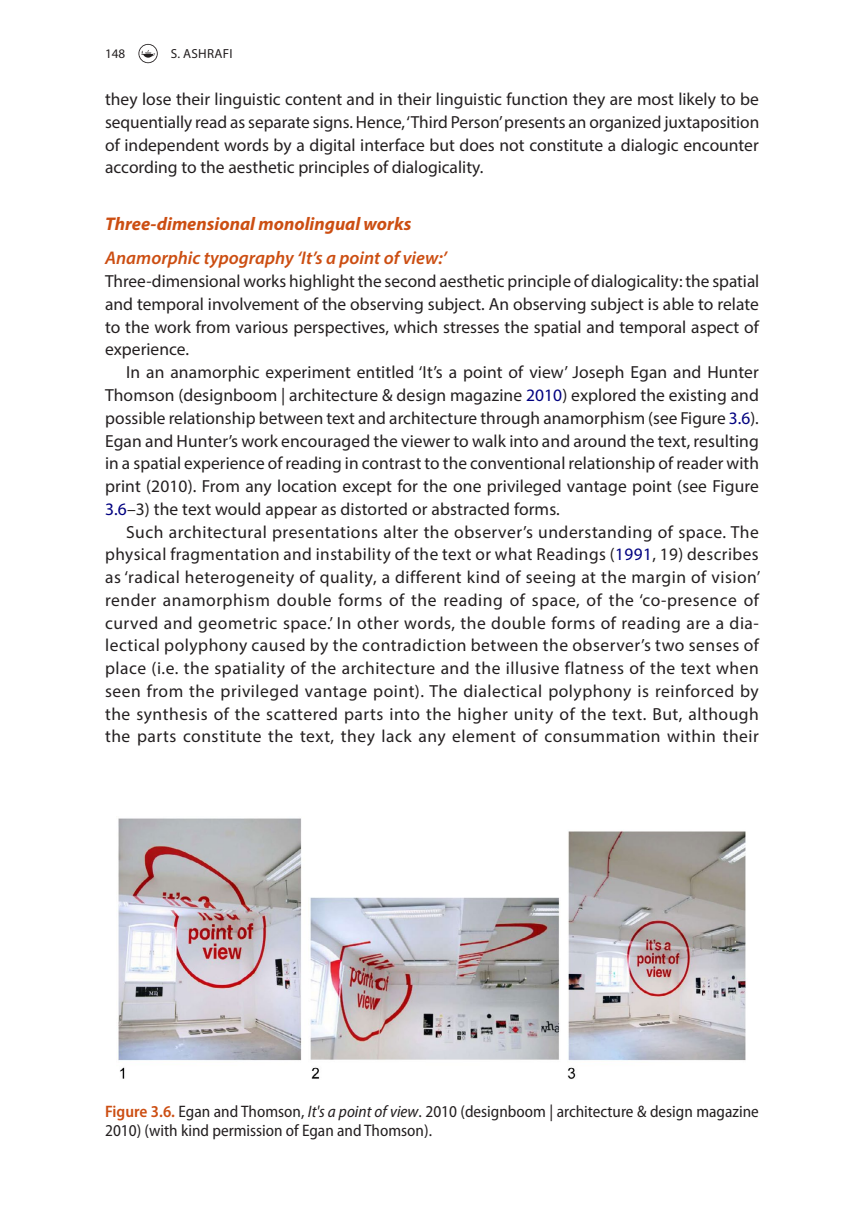
<style>
.page{position:relative;width:864px;height:1231px;background:#fff}
.page>*{position:absolute;margin:0;border:0;box-sizing:border-box;transform-origin:0 0}
.t1{font:italic 600 18.38px "Myriad Pro";color:#cc4e12}
.t2{font:italic 700 18.38px "Myriad Pro";color:#cc4e12}
.t3{font:17.5px/22.8px "Myriad Pro";color:#231f20;text-align:justify}
.t4{font:semi-condensed 16.62px/19.2px "Myriad Pro";color:#231f20}
.t5{font:13.12px "Myriad Pro";letter-spacing:.01em;color:#231f20}
.s1{color:#000080}
.s2{font-weight:600;color:#cc4e12}
.s3{font-style:italic}
</style>
<div class="page">
<svg style="left:138px;top:44px;width:20px;height:19px"></svg>
<img style="left:118px;top:818px;width:628px;height:261px">
<p class="t5" style="left:105px;top:45px;width:22px">148</p>
<p class="t5" style="left:171px;top:45px;width:51px">S. Ash rafi</p>
<p class="t3" style="left:105px;top:87px;width:655px">they lose their linguistic content and in their linguistic function they are most likely to be sequentially read as separate signs. Hence, ‘Third Person’ presents an organized juxtaposition of independent words by a digital interface but does not constitute a dialogic encounter according to the aesthetic principles of dialogicality.</p>
<p class="t2" style="left:105px;top:212px;width:307px">Three-dimensional monolingual works</p>
<p class="t1" style="left:105px;top:246px;width:343px">Anamorphic typography ‘It’s a point of view:’</p>
<p class="t3" style="left:105px;top:269px;width:655px">Three-dimensional works highlight the second aesthetic principle of dialogicality: the spatial and temporal involvement of the observing subject. An observing subject is able to relate to the work from various perspectives, which stresses the spatial and temporal aspect of experience.</p>
<p class="t3" style="left:105px;top:360px;width:655px;text-indent:21px">In an anamorphic experiment entitled ‘It’s a point of view’ Joseph Egan and Hunter Thomson (designboom | architecture &amp; design magazine <span class="s1">2010</span>) explored the existing and possible relationship between text and architecture through anamorphism (see Figure <span class="s1">3.6</span>).<br>Egan and Hunter’s work encouraged the viewer to walk into and around the text, resulting in a spatial experience of reading in contrast to the conventional relationship of reader with print (2010). From any location except for the one privileged vantage point (see Figure <span class="s1">3.6</span>–3) the text would appear as distorted or abstracted forms.</p>
<p class="t3" style="left:105px;top:520px;width:656px;text-indent:21px">Such architectural presentations alter the observer’s understanding of space. The physical fragmentation and instability of the text or what Readings (<span class="s1">1991</span>, 19) describes as ‘radical heterogeneity of quality, a different kind of seeing at the margin of vision’ render anamorphism double forms of the reading of space, of the ‘co-presence of curved and geometric space.’ In other words, the double forms of reading are a dia&shy;lectical polyphony caused by the contradiction between the observer’s two senses of place (i.e. the spatiality of the architecture and the illusive flatness of the text when seen from the privileged vantage point). The dialectical polyphony is reinforced by the synthesis of the scattered parts into the higher unity of the text. But, although the parts constitute the text, they lack any element of consummation within their</p>
<p class="t4" style="left:105px;top:1101px;width:655px"><span class="s2">Figure 3.6.</span> Egan and Thomson, <span class="s3">It's a point of view</span>. 2010 (designboom | architecture &amp; design magazine<br>2010) (with kind permission of Egan and Thomson).</p>
</div>
